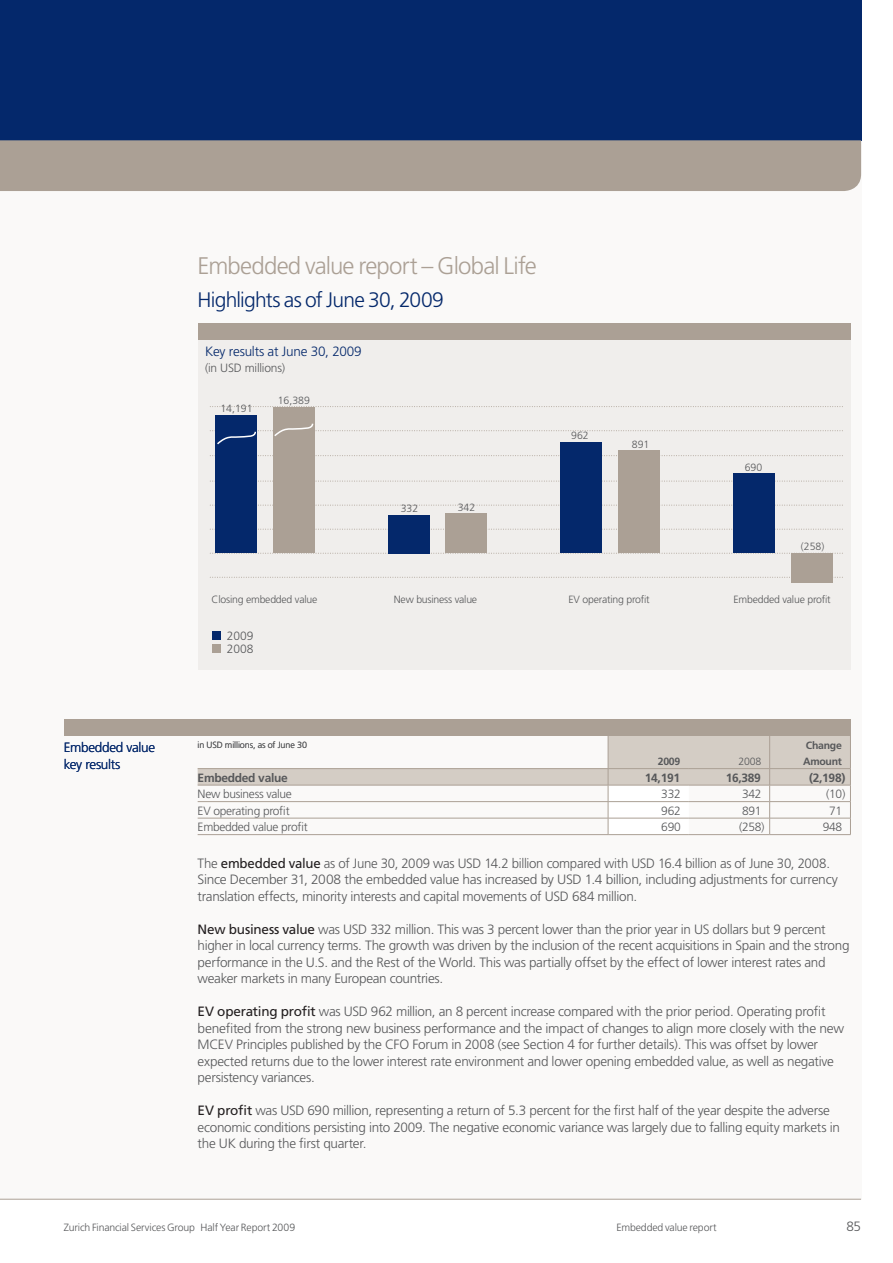
<style>
.page{position:relative;width:893px;height:1263px;background:#fff}
.page>*{position:absolute;margin:0;border:0;box-sizing:border-box;transform-origin:0 0}
.t1{font:300 24px "Frutiger";letter-spacing:-.035em;color:#aba095}
.t2{font:300 21px "Frutiger";letter-spacing:-.035em;color:#04286b}
.t3{font:300 13.5px/16.5px "Frutiger";letter-spacing:-.02em;color:#57585a}
.t4{font:300 13.5px/16.5px "Frutiger";letter-spacing:-.015em;color:#04286b}
.t5{font:300 12px "Frutiger";letter-spacing:-.025em;color:#57585a}
.t6{font:700 12px "Frutiger";letter-spacing:-.025em;color:#57585a}
.t7{font:300 12px/13.5px "Frutiger";color:#57585a}
.t8{font:300 10.5px "Frutiger";letter-spacing:-.02em;color:#57585a}
.t9{font:700 10.5px/16.5px "Frutiger";letter-spacing:-.025em;color:#57585a}
.t10{font:300 9px "Frutiger";letter-spacing:-.01em;color:#57585a}
.s1{font-weight:400;color:#231f20}
</style>
<div class="page">
<div style="left:0;top:140px;width:861px;height:1059px;background:#faf9f8"></div>
<div style="left:0;top:0;width:861px;height:140px;background:#04286b"></div>
<div style="left:0;top:140px;width:861px;height:51px;background:#aba095"></div>
<hr style="left:0;top:1199px;width:861px;height:1px;background:#aba095">
<div style="left:198px;top:339px;width:652px;height:330px;background:#f0eeec"></div>
<div style="left:198px;top:323px;width:652px;height:16px;background:#aba095"></div>
<svg style="left:210px;top:406px;width:633px;height:1px"></svg>
<svg style="left:210px;top:455px;width:633px;height:1px"></svg>
<svg style="left:210px;top:481px;width:633px;height:1px"></svg>
<svg style="left:210px;top:505px;width:633px;height:1px"></svg>
<svg style="left:210px;top:529px;width:633px;height:1px"></svg>
<svg style="left:210px;top:553px;width:633px;height:1px"></svg>
<svg style="left:210px;top:577px;width:633px;height:1px"></svg>
<div style="left:212px;top:631px;width:9px;height:8px;background:#04286b"></div>
<div style="left:212px;top:644px;width:9px;height:9px;background:#aba095"></div>
<div style="left:216px;top:415px;width:41px;height:138px;background:#04286b"></div>
<div style="left:273px;top:407px;width:41px;height:146px;background:#aba095"></div>
<div style="left:388px;top:515px;width:42px;height:38px;background:#04286b"></div>
<div style="left:446px;top:514px;width:41px;height:39px;background:#aba095"></div>
<div style="left:561px;top:443px;width:41px;height:110px;background:#04286b"></div>
<div style="left:618px;top:451px;width:42px;height:102px;background:#aba095"></div>
<div style="left:733px;top:474px;width:42px;height:79px;background:#04286b"></div>
<div style="left:791px;top:553px;width:41px;height:30px;background:#aba095"></div>
<svg style="left:210px;top:423px;width:633px;height:21px"></svg>
<svg style="left:198px;top:736px;width:653px;height:99px"></svg>
<div style="left:64px;top:719px;width:786px;height:17px;background:#aba095"></div>
<p class="t1" style="left:198px;top:252px;width:341px">Embedded value report – Global Life</p>
<p class="t2" style="left:198px;top:287px;width:248px">Highlights as of June 30, 2009</p>
<p class="t4" style="left:205px;top:343px;width:158px">Key results at June 30, 2009</p>
<p class="t5" style="left:205px;top:361px;width:82px">(in USD millions)</p>
<p class="t8" style="left:220px;top:403px;width:34px">14,191</p>
<p class="t8" style="left:278px;top:394px;width:34px">16,389</p>
<p class="t8" style="left:401px;top:502px;width:19px">332</p>
<p class="t8" style="left:458px;top:501px;width:19px">342</p>
<p class="t8" style="left:571px;top:430px;width:19px">962</p>
<p class="t8" style="left:632px;top:438px;width:19px">891</p>
<p class="t8" style="left:745px;top:461px;width:19px">690</p>
<p class="t8" style="left:801px;top:540px;width:25px">(258)</p>
<p class="t8" style="left:212px;top:594px;width:107px">Closing embedded value</p>
<p class="t8" style="left:394px;top:594px;width:85px">New business value</p>
<p class="t8" style="left:568px;top:594px;width:83px">EV operating profit</p>
<p class="t8" style="left:733px;top:594px;width:99px">Embedded value profit</p>
<p class="t4" style="left:64px;top:739px;width:93px">Embedded value key results</p>
<p class="t7" style="left:227px;top:629px;width:28px">2009<br>2008</p>
<p class="t10" style="left:198px;top:739px;width:111px">in USD millions, as of June 30</p>
<p class="t9" style="left:658px;top:753px;width:24px">2009</p>
<p class="t8" style="left:739px;top:755px;width:24px">2008</p>
<p class="t9" style="left:803px;top:737px;width:40px">Change<br>Amount</p>
<p class="t6" style="left:198px;top:770px;width:92px">Embedded value</p>
<p class="t6" style="left:645px;top:770px;width:37px">14,191</p>
<p class="t6" style="left:726px;top:770px;width:37px">16,389</p>
<p class="t6" style="left:809px;top:770px;width:38px">(2,198)</p>
<p class="t5" style="left:198px;top:787px;width:96px">New business value</p>
<p class="t5" style="left:661px;top:787px;width:21px">332</p>
<p class="t5" style="left:742px;top:787px;width:21px">342</p>
<p class="t5" style="left:826px;top:787px;width:21px">(10)</p>
<p class="t5" style="left:198px;top:804px;width:94px">EV operating profit</p>
<p class="t5" style="left:661px;top:804px;width:21px">962</p>
<p class="t5" style="left:742px;top:804px;width:21px">891</p>
<p class="t5" style="left:829px;top:804px;width:15px">71</p>
<p class="t5" style="left:198px;top:820px;width:112px">Embedded value profit</p>
<p class="t5" style="left:661px;top:820px;width:21px">690</p>
<p class="t5" style="left:739px;top:820px;width:27px">(258)</p>
<p class="t5" style="left:823px;top:820px;width:21px">948</p>
<p class="t3" style="left:198px;top:855px;width:642px">The <span class="s1">embedded value</span> as of June 30, 2009 was USD 14.2 billion compared with USD 16.4 billion as of June 30, 2008.<br>Since December 31, 2008 the embedded value has increased by USD 1.4 billion, including adjustments for currency translation effects, minority interests and capital movements of USD 684 million.</p>
<p class="t3" style="left:198px;top:921px;width:653px"><span class="s1">New business value</span> was USD 332 million. This was 3 percent lower than the prior year in US dollars but 9 percent higher in local currency terms. The growth was driven by the inclusion of the recent acquisitions in Spain and the strong performance in the U.S. and the Rest of the World. This was partially offset by the effect of lower interest rates and weaker markets in many European countries.</p>
<p class="t3" style="left:198px;top:1003px;width:648px"><span class="s1">EV operating profit</span> was USD 962 million, an 8 percent increase compared with the prior period. Operating profit benefited from the strong new business performance and the impact of changes to align more closely with the new MCEV Principles published by the CFO Forum in 2008 (see Section 4 for further details). This was offset by lower expected returns due to the lower interest rate environment and lower opening embedded value, as well as negative persistency variances.</p>
<p class="t3" style="left:198px;top:1102px;width:644px"><span class="s1">EV profit</span> was USD 690 million, representing a return of 5.3 percent for the first half of the year despite the adverse economic conditions persisting into 2009. The negative economic variance was largely due to falling equity markets in the UK during the first quarter.</p>
<p class="t8" style="left:64px;top:1221px;width:233px">Zurich Financial Services Group Half Year Report 2009</p>
<p class="t8" style="left:616px;top:1221px;width:102px">Embedded value report</p>
<p class="t3" style="left:846px;top:1218px;width:16px">85</p>
</div>
